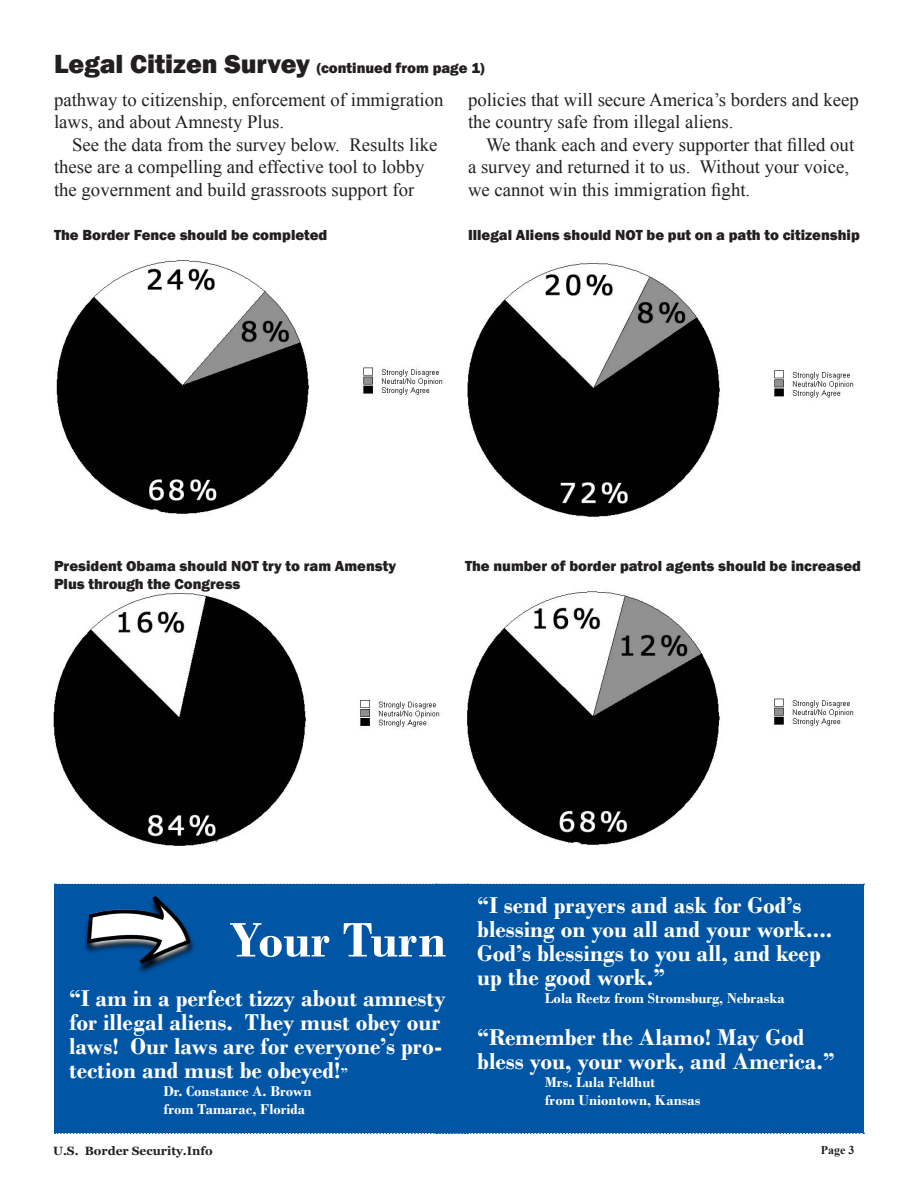
<style>
.page{position:relative;width:918px;height:1188px;background:#fff}
.page>*{position:absolute;margin:0;border:0;box-sizing:border-box;transform-origin:0 0}
.t1{font:700 51px "Bodoni";color:#fff}
.t2{font:700 24px/24px "Bodoni";color:#fff}
.Body{font:18.75px/22.5px "Times New Roman";color:#231f20}
.t3{font:800 15px "Franklin Gothic";color:#231f20}
.t4{font:700 15px/18px "Bodoni";color:#fff}
.t5{font:700 12px "Georgia";color:#231f20}
.t6{font:700 12px "Times New Roman";color:#231f20}
.s1{font-size:27px}
.s2{font-size:15px}
</style>
<div class="page">
<div style="left:54px;top:884px;width:810px;height:250px;background:#0155a5"></div>
<img style="left:82px;top:895px;width:115px;height:80px">
<img style="left:56px;top:260px;width:387px;height:254px">
<img style="left:467px;top:591px;width:387px;height:254px">
<img style="left:467px;top:263px;width:387px;height:254px">
<img style="left:53px;top:593px;width:387px;height:253px">
<p class="t3" style="left:54px;top:58px;width:432px"><span class="s1">Legal Citizen Survey</span> (continued from page 1)</p>
<p class="Body" style="left:54px;top:88px;width:391px">pathway to citizenship, enforcement of immigration laws, and about Amnesty Plus.</p>
<p class="Body" style="left:54px;top:133px;width:385px;text-indent:18px">See the data from the survey below. Results like these are a compelling and effective tool to lobby the government and build grassroots support for</p>
<p class="Body" style="left:468px;top:88px;width:393px">policies that will secure America’s borders and keep the country safe from illegal aliens.</p>
<p class="Body" style="left:468px;top:133px;width:388px;text-indent:18px">We thank each and every supporter that filled out a survey and returned it to us. Without your voice, we cannot win this immigration fight.</p>
<p class="t3" style="left:54px;top:226px;width:275px">The Border Fence should be completed</p>
<p class="t3" style="left:468px;top:226px;width:393px">Illegal Aliens should NOT be put on a path to citizenship</p>
<p class="t3" style="left:54px;top:557px;width:344px">President Obama should NOT try to ram Amensty</p>
<p class="t3" style="left:465px;top:556px;width:397px">The number of border patrol agents should be increased</p>
<p class="t3" style="left:54px;top:575px;width:188px">Plus through the Congress</p>
<p class="t2" style="left:477px;top:893px;width:357px">“I send prayers and ask for God’s blessing on you all and your work....<br>God’s blessings to you all, and keep up the good work.”</p>
<p class="t4" style="left:545px;top:989px;width:242px">Lola Reetz from Stromsburg, Nebraska</p>
<p class="t2" style="left:477px;top:1025px;width:359px">“Remember the Alamo! May God bless you, your work, and America.”</p>
<p class="t4" style="left:545px;top:1073px;width:112px">Mrs. Lula Feldhut</p>
<p class="t4" style="left:545px;top:1091px;width:157px">from Uniontown, Kansas</p>
<p class="t1" style="left:229px;top:910px;width:219px">Your Turn</p>
<p class="t2" style="left:69px;top:986px;width:379px">“I am in a perfect tizzy about amnesty for illegal aliens. They must obey our laws! Our laws are for everyone’s pro&shy;tection and must be obeyed!<span class="s2">”</span></p>
<p class="t4" style="left:164px;top:1082px;width:149px">Dr. Constance A. Brown from Tamarac, Florida</p>
<p class="t5" style="left:53px;top:1144px;width:161px">U.S. Border Security.Info</p>
<p class="t6" style="left:821px;top:1142px;width:35px">Page 3</p>
</div>
